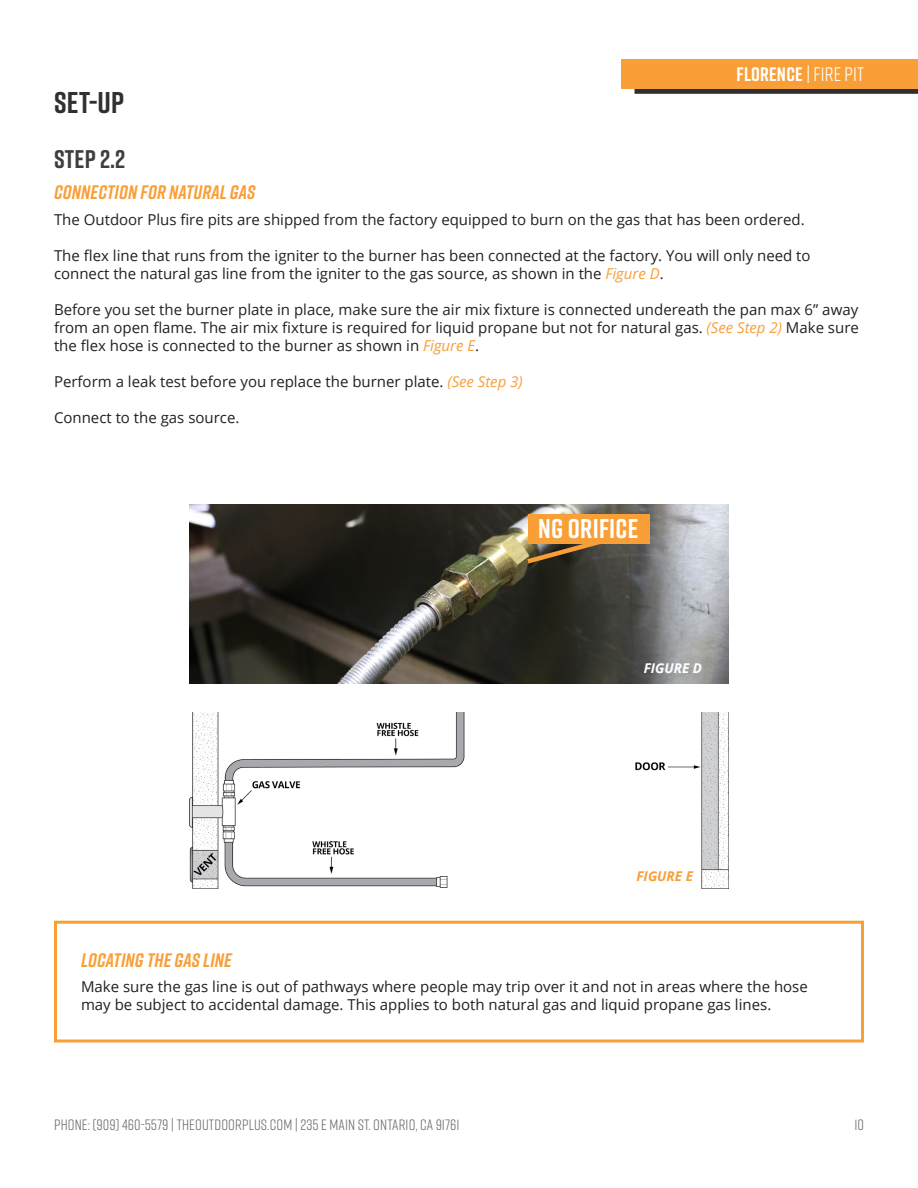
<style>
.page{position:relative;width:918px;height:1188px;background:#fff}
.page>*{position:absolute;margin:0;border:0;box-sizing:border-box;transform-origin:0 0}
.H1-NON-TOC{font:700 30px "Rift";color:#312f30}
.Model_Number{font:700 27px "Rift";letter-spacing:.01em;color:#fff}
.Heading_2{font:700 25.5px "Rift";color:#3e3e3f}
.Heading_3{font:italic 700 19.5px "Rift";letter-spacing:.01em;color:#f99f38}
.Top-Right-Title{font:700 19.5px "Rift";letter-spacing:.01em;color:#fff}
.Body_Text{font:15px/18px "Open Sans";color:#231f20}
.t1{font:15px "Rift";letter-spacing:.01em;color:#6c6d70}
.Body_Text-2{font:italic 700 13.5px "Open Sans";color:#fff}
.Body_Text-3{font:italic 700 13.5px "Open Sans";color:#f99f38}
.s1{font-weight:400}
.s2{font-style:italic;color:#f99f38}
</style>
<div class="page">
<div style="left:634px;top:83px;width:284px;height:11px;background:#312f30"></div>
<div style="left:621px;top:59px;width:297px;height:30px;background:#f99f38"></div>
<div style="left:54px;top:921px;width:810px;height:121px;border:3px solid #f99f38"></div>
<img style="left:189px;top:713px;width:540px;height:176px">
<img style="left:189px;top:505px;width:540px;height:178px">
<div style="left:528px;top:514px;width:122px;height:30px;background:#f99f38"></div>
<svg style="left:522px;top:535px;width:87px;height:32px"></svg>
<p class="Top-Right-Title" style="left:737px;top:60px;width:129px">FLORENCE <span class="s1">| FIRE PIT</span></p>
<p class="H1-NON-TOC" style="left:54px;top:81px;width:72px">SET-UP</p>
<p class="Heading_2" style="left:54px;top:141px;width:73px">STEP 2.2</p>
<p class="Heading_3" style="left:54px;top:178px;width:203px">CONNECTION FOR NATURAL GAS</p>
<p class="Body_Text" style="left:54px;top:210px;width:752px">The Outdoor Plus fire pits are shipped from the factory equipped to burn on the gas that has been ordered.</p>
<p class="Body_Text" style="left:54px;top:246px;width:758px">The flex line that runs from the igniter to the burner has been connected at the factory. You will only need to connect the natural gas line from the igniter to the gas source, as shown in the <span class="s2">Figure D</span>.</p>
<p class="Body_Text" style="left:54px;top:300px;width:806px;text-align:justify">Before you set the burner plate in place, make sure the air mix fixture is connected undereath the pan max 6” away from an open flame. The air mix fixture is required for liquid propane but not for natural gas. <span class="s2">(See Step 2)</span> Make sure the flex hose is connected to the burner as shown in <span class="s2">Figure E</span>.</p>
<p class="Body_Text" style="left:54px;top:372px;width:470px">Perform a leak test before you replace the burner plate. <span class="s2">(See Step 3)</span></p>
<p class="Body_Text" style="left:54px;top:408px;width:187px">Connect to the gas source.</p>
<p class="Model_Number" style="left:538px;top:509px;width:102px">NG ORIFICE</p>
<p class="Body_Text-2" style="left:644px;top:658px;width:60px">FIGURE D</p>
<p class="Body_Text-3" style="left:636px;top:866px;width:58px">FIGURE E</p>
<p class="Heading_3" style="left:81px;top:946px;width:152px">LOCATING THE GAS LINE</p>
<p class="Body_Text" style="left:81px;top:977px;width:728px">Make sure the gas line is out of pathways where people may trip over it and not in areas where the hose may be subject to accidental damage. This applies to both natural gas and liquid propane gas lines.</p>
<p class="t1" style="left:54px;top:1114px;width:407px">PHONE: (909) 460-5579 | THEOUTDOORPLUS.COM | 235 E MAIN ST. ONTARIO, CA 91761</p>
<p class="t1" style="left:854px;top:1114px;width:11px">10</p>
</div>
